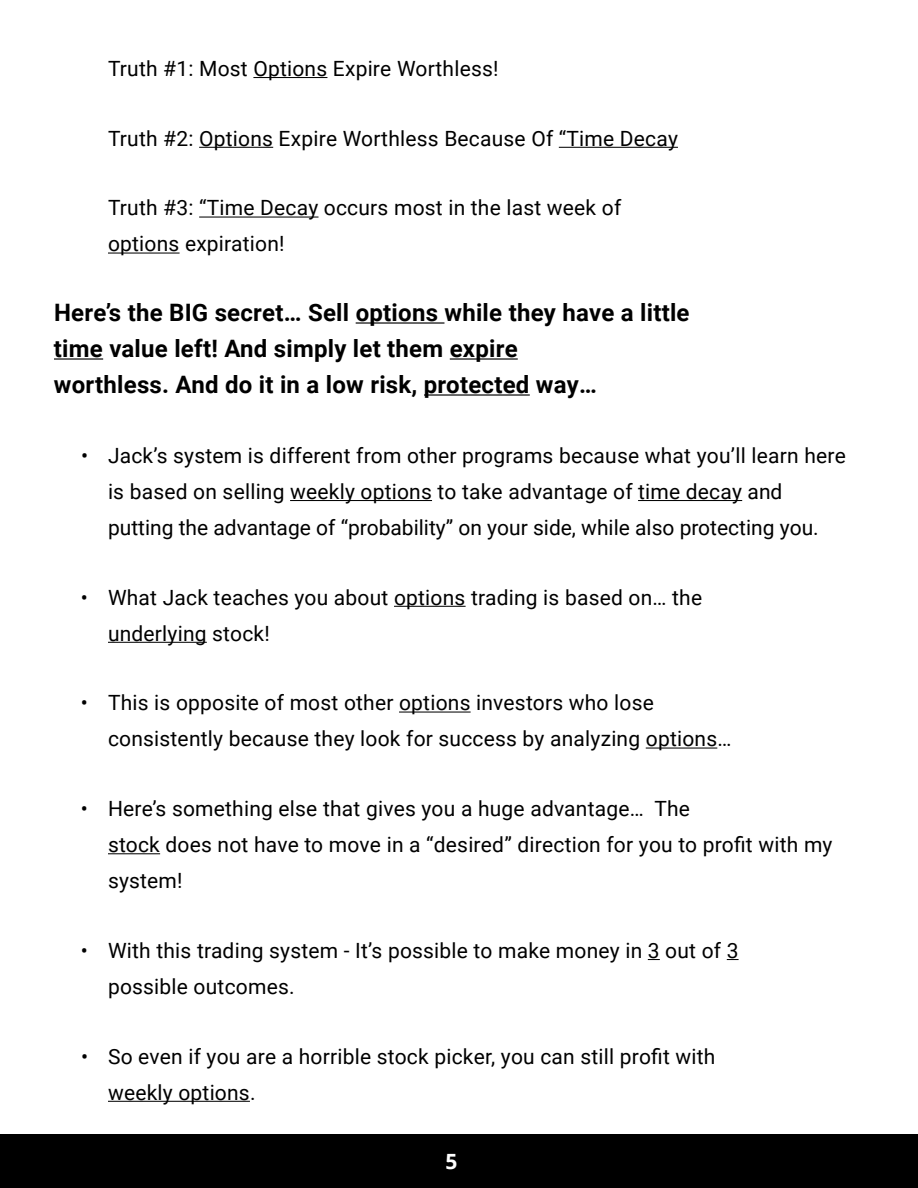
<style>
.page{position:relative;width:918px;height:1188px;background:#fff}
.page>*{position:absolute;margin:0;border:0;box-sizing:border-box;transform-origin:0 0}
.t1{font:700 24px/36px "Roboto";letter-spacing:.01em;color:#000}
.t2{font:21px/36px "Roboto";letter-spacing:.01em;color:#000}
.t3{font:700 21px "Open Sans";color:#fff}
</style>
<div class="page">
<div style="left:0;top:1134px;width:918px;height:54px;background:#000"></div>
<hr style="left:253px;top:77px;width:74px;height:1px;background:#000">
<hr style="left:199px;top:147px;width:74px;height:1px;background:#000">
<hr style="left:559px;top:147px;width:119px;height:1px;background:#000">
<hr style="left:199px;top:217px;width:120px;height:1px;background:#000">
<hr style="left:108px;top:253px;width:72px;height:1px;background:#000">
<hr style="left:356px;top:322px;width:88px;height:2px;background:#000">
<hr style="left:54px;top:358px;width:49px;height:2px;background:#000">
<hr style="left:450px;top:358px;width:68px;height:2px;background:#000">
<hr style="left:424px;top:394px;width:106px;height:2px;background:#000">
<hr style="left:290px;top:500px;width:142px;height:1px;background:#000">
<hr style="left:638px;top:500px;width:104px;height:1px;background:#000">
<hr style="left:394px;top:606px;width:72px;height:1px;background:#000">
<hr style="left:108px;top:642px;width:99px;height:1px;background:#000">
<hr style="left:399px;top:712px;width:72px;height:1px;background:#000">
<hr style="left:646px;top:748px;width:71px;height:1px;background:#000">
<hr style="left:108px;top:853px;width:52px;height:1px;background:#000">
<svg style="left:648px;top:959px;width:12px;height:1px"></svg>
<svg style="left:727px;top:959px;width:12px;height:1px"></svg>
<hr style="left:108px;top:1101px;width:142px;height:1px;background:#000">
<p class="t2" style="left:108px;top:50px;width:392px">Truth #1: Most Options Expire Worthless!</p>
<p class="t2" style="left:108px;top:120px;width:571px">Truth #2: Options Expire Worthless Because Of “Time Decay</p>
<p class="t2" style="left:108px;top:189px;width:515px">Truth #3: “Time Decay occurs most in the last week of options expiration!</p>
<p class="t1" style="left:54px;top:294px;width:637px">Here’s the BIG secret… Sell options while they have a little time value left! And simply let them expire<br>worthless. And do it in a low risk, protected way…</p>
<p class="t2" style="left:108px;top:437px;width:739px;text-indent:-27px">• Jack’s system is different from other programs because what you’ll learn here is based on selling weekly options to take advantage of time decay and putting the advantage of “probability” on your side, while also protecting you.</p>
<p class="t2" style="left:108px;top:578px;width:596px;text-indent:-27px">• What Jack teaches you about options trading is based on… the underlying stock!</p>
<p class="t2" style="left:108px;top:684px;width:625px;text-indent:-27px">• This is opposite of most other options investors who lose consistently because they look for success by analyzing options…</p>
<p class="t2" style="left:108px;top:790px;width:726px;text-indent:-27px">• Here’s something else that gives you a huge advantage… The<br>stock does not have to move in a “desired” direction for you to profit with my system!</p>
<p class="t2" style="left:108px;top:932px;width:632px;text-indent:-27px">• With this trading system - It’s possible to make money in 3 out of 3 possible outcomes.</p>
<p class="t2" style="left:108px;top:1037px;width:609px;text-indent:-27px">• So even if you are a horrible stock picker, you can still profit with weekly options.</p>
<p class="t3" style="left:446px;top:1146px;width:13px">5</p>
</div>
